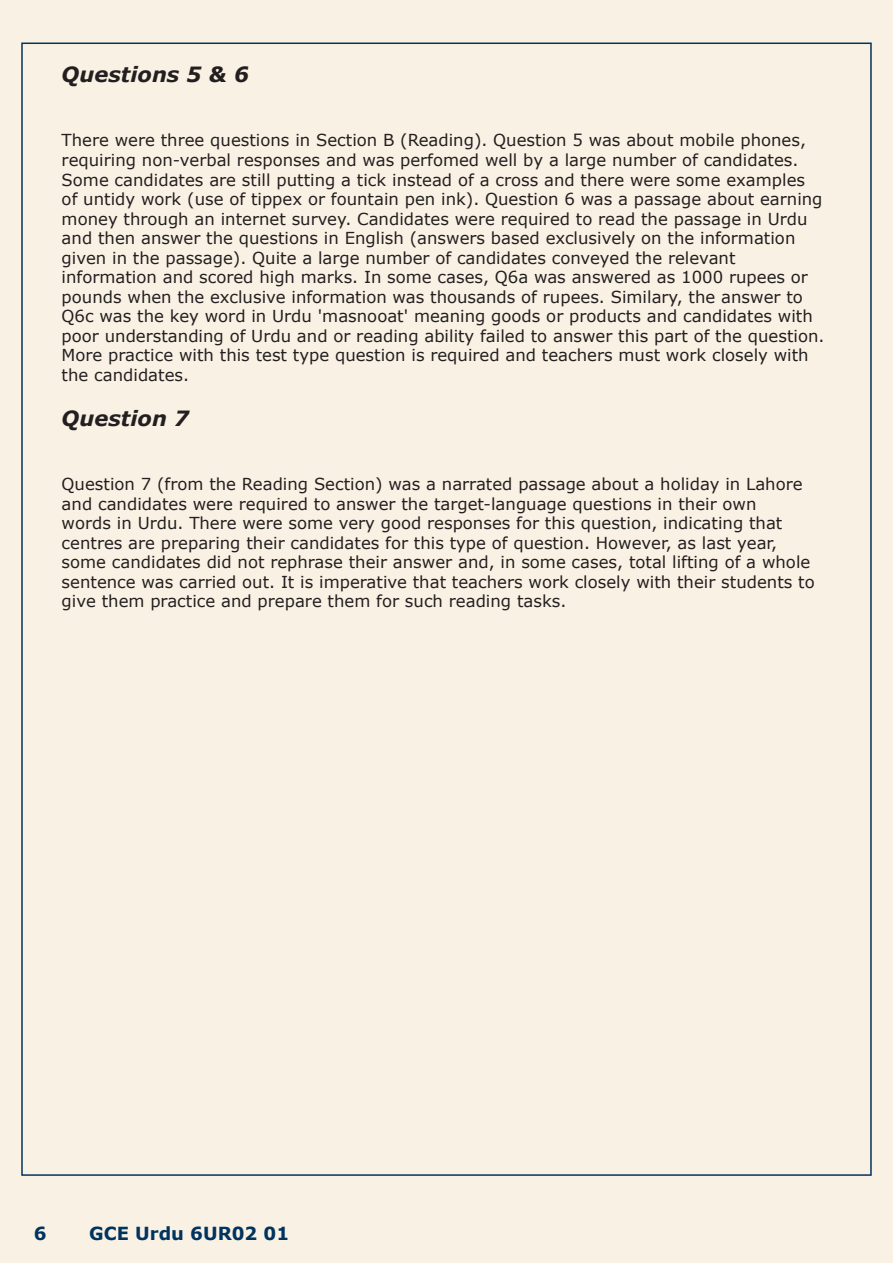
<style>
.page{position:relative;width:893px;height:1263px;background:#f9f2e4}
.page>*{position:absolute;margin:0;border:0;box-sizing:border-box;transform-origin:0 0}
.t1{font:italic 700 21px "Verdana";color:#231f20}
.t2{font:700 18px "Verdana";color:#00345e}
.t3{font:16.5px/19.5px "Verdana";color:#231f20}
</style>
<div class="page">
<p class="t1" style="left:62px;top:61px;width:189px">Questions 5 &amp; 6</p>
<p class="t3" style="left:62px;top:130px;width:764px">There were three questions in Section B (Reading). Question 5 was about mobile phones, requiring non-verbal responses and was perfomed well by a large number of candidates.<br>Some candidates are still putting a tick instead of a cross and there were some examples of untidy work (use of tippex or fountain pen ink). Question 6 was a passage about earning money through an internet survey. Candidates were required to read the passage in Urdu and then answer the questions in English (answers based exclusively on the information given in the passage). Quite a large number of candidates conveyed the relevant information and scored high marks. In some cases, Q6a was answered as 1000 rupees or pounds when the exclusive information was thousands of rupees. Similary, the answer to Q6c was the key word in Urdu 'masnooat' meaning goods or products and candidates with poor understanding of Urdu and or reading ability failed to answer this part of the question.<br>More practice with this test type question is required and teachers must work closely with the candidates.</p>
<p class="t1" style="left:62px;top:404px;width:129px">Question 7</p>
<p class="t3" style="left:62px;top:474px;width:755px">Question 7 (from the Reading Section) was a narrated passage about a holiday in Lahore and candidates were required to answer the target-language questions in their own<br>words in Urdu. There were some very good responses for this question, indicating that centres are preparing their candidates for this type of question. However, as last year, some candidates did not rephrase their answer and, in some cases, total lifting of a whole sentence was carried out. It is imperative that teachers work closely with their students to give them practice and prepare them for such reading tasks.</p>
<p class="t2" style="left:34px;top:1222px;width:14px">6</p>
<p class="t2" style="left:89px;top:1222px;width:202px">GCE Urdu 6UR02 01</p>
</div>
